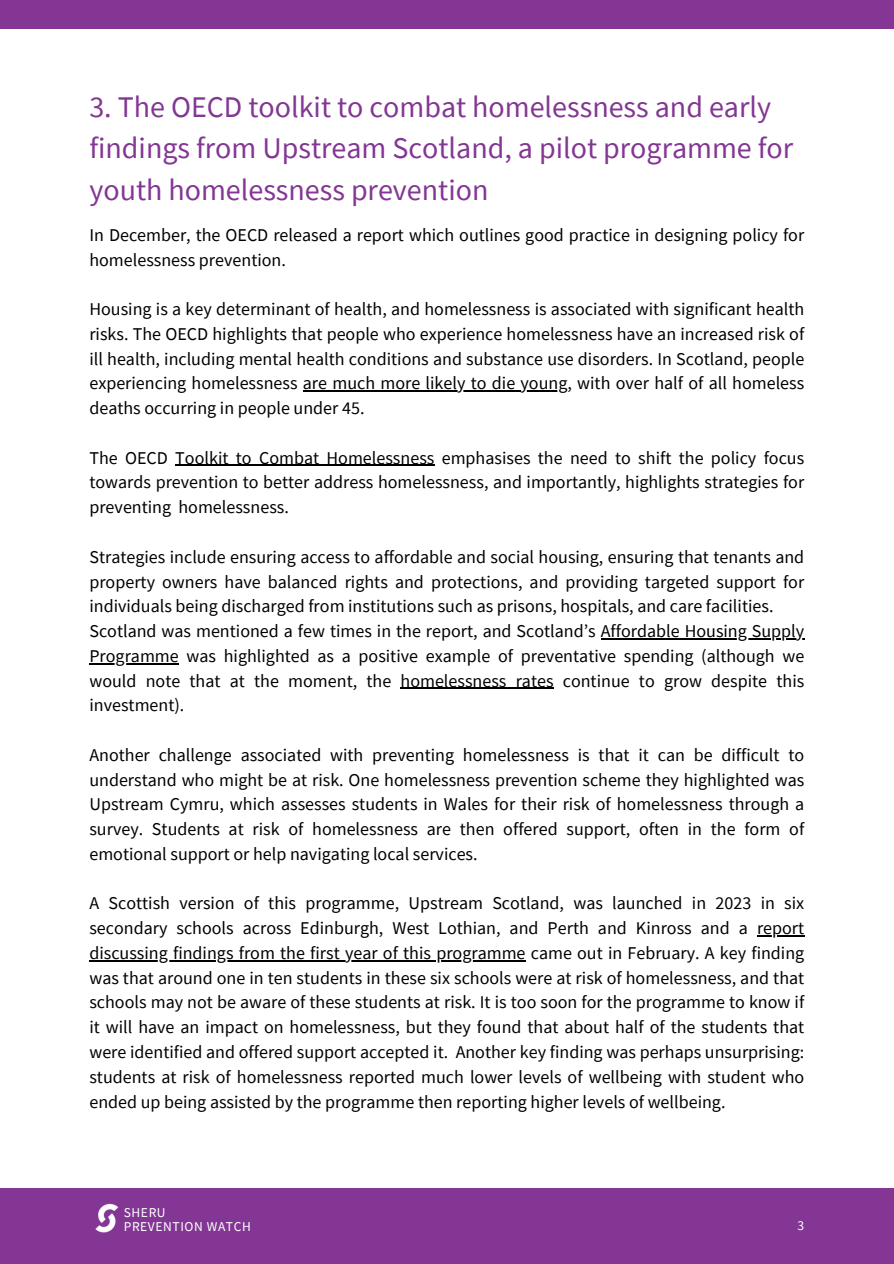
<style>
.page{position:relative;width:894px;height:1264px;background:#fff}
.page>*{position:absolute;margin:0;border:0;box-sizing:border-box;transform-origin:0 0}
.t1{font:30px/41.7px "Source Sans Pro";color:#833694}
.t2{font:18px/24.8px "Source Sans Pro";color:#000;text-align:justify}
.t3{font:13.5px "Source Sans Pro";letter-spacing:.045em;color:#fff}
</style>
<div class="page">
<div style="left:0;top:1188px;width:893px;height:75px;background:#833694"></div>
<img style="left:95px;top:1203px;width:24px;height:30px">
<div style="left:0;top:0;width:893px;height:29px;background:#833694"></div>
<hr style="left:303px;top:390px;width:264px;height:1px;background:#000">
<hr style="left:175px;top:465px;width:259px;height:1px;background:#000">
<hr style="left:600px;top:638px;width:204px;height:1px;background:#000">
<hr style="left:89px;top:663px;width:90px;height:1px;background:#000">
<hr style="left:400px;top:687px;width:153px;height:1px;background:#000">
<hr style="left:756px;top:935px;width:48px;height:1px;background:#000">
<hr style="left:89px;top:960px;width:436px;height:1px;background:#000">
<h2 class="t1" style="left:89px;top:85px;width:705px">3. The OECD toolkit to combat homelessness and early findings from Upstream Scotland, a pilot programme for youth homelessness prevention</h2>
<h2 class="t2" style="left:89px;top:222px;width:716px">In December, the OECD released a report which outlines good practice in designing policy for homelessness prevention.</h2>
<h2 class="t2" style="left:89px;top:296px;width:716px">Housing is a key determinant of health, and homelessness is associated with significant health risks. The OECD highlights that people who experience homelessness have an increased risk of ill health, including mental health conditions and substance use disorders. In Scotland, people experiencing homelessness are much more likely to die young, with over half of all homeless</h2>
<h2 class="t2" style="left:89px;top:395px;width:276px">deaths occurring in people under 45.</h2>
<h2 class="t2" style="left:89px;top:445px;width:716px">The OECD Toolkit to Combat Homelessness emphasises the need to shift the policy focus towards prevention to better address homelessness, and importantly, highlights strategies for preventing homelessness.</h2>
<p class="t2" style="left:89px;top:544px;width:716px;text-align:left">Strategies include ensuring access to affordable and social housing, ensuring that tenants and property owners have balanced rights and protections, and providing targeted support for individuals being discharged from institutions such as prisons, hospitals, and care facilities.<br>Scotland was mentioned a few times in the report, and Scotland’s Affordable Housing Supply</p>
<p class="t2" style="left:89px;top:643px;width:716px">Programme was highlighted as a positive example of preventative spending (although we would note that at the moment, the homelessness rates continue to grow despite this investment).</p>
<p class="t2" style="left:89px;top:742px;width:716px">Another challenge associated with preventing homelessness is that it can be difficult to understand who might be at risk. One homelessness prevention scheme they highlighted was Upstream Cymru, which assesses students in Wales for their risk of homelessness through a survey. Students at risk of homelessness are then offered support, often in the form of emotional support or help navigating local services.</p>
<p class="t2" style="left:89px;top:890px;width:716px">A Scottish version of this programme, Upstream Scotland, was launched in 2023 in six secondary schools across Edinburgh, West Lothian, and Perth and Kinross and a</p>
<p class="t2" style="left:756px;top:915px;width:49px">report</p>
<p class="t2" style="left:89px;top:940px;width:716px">discussing findings from the first year of this programme came out in February. A key finding was that around one in ten students in these six schools were at risk of homelessness, and that schools may not be aware of these students at risk. It is too soon for the programme to know if it will have an impact on homelessness, but they found that about half of the students that were identified and offered support accepted it. Another key finding was perhaps unsurprising: students at risk of homelessness reported much lower levels of wellbeing with student who ended up being assisted by the programme then reporting higher levels of wellbeing.</p>
<h2 class="t3" style="left:124px;top:1203px;width:43px">SHERU</h2>
<h2 class="t3" style="left:124px;top:1217px;width:129px">PREVENTION WATCH</h2>
<h1 class="t3" style="left:797px;top:1216px;width:8px">3</h1>
</div>
